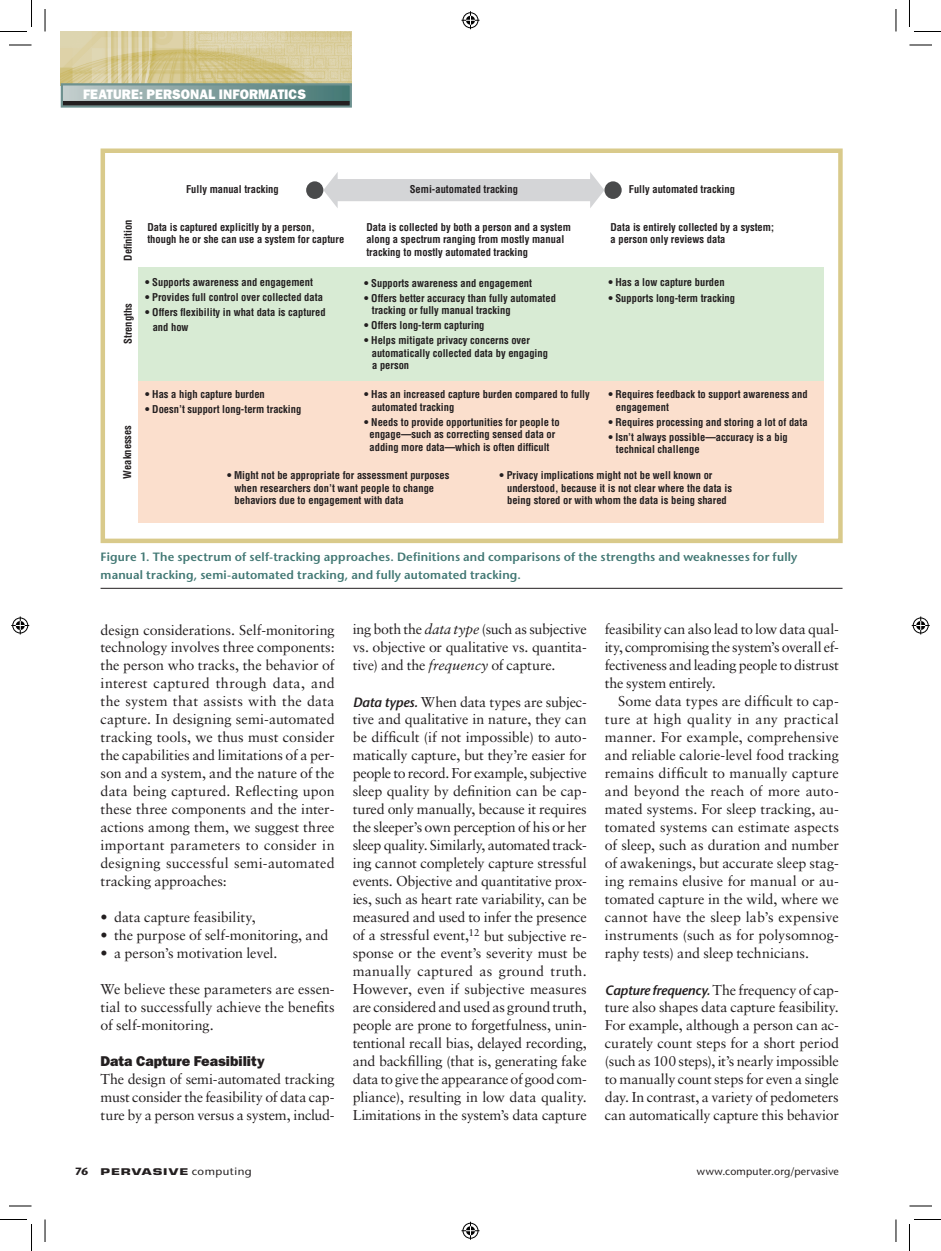
<style>
.page{position:relative;width:941px;height:1251px;background:#fff}
.page>*{position:absolute;margin:0;border:0;box-sizing:border-box;transform-origin:0 0}
.t1{font:14.25px/18px "Sabon LT Std";letter-spacing:-.005em;color:#231f20;text-align:justify}
.t2{font:14.25px "ITC Franklin Gothic Std Hvy";color:#231f20}
.t3{font:13.8px "ITC Franklin Gothic Std Hvy";letter-spacing:.01em;color:#fff;scale:.95 1}
.t4{font:600 12px/18px "Stone Sans Std";letter-spacing:.015em;color:#427874}
.t5{font:700 condensed 10.5px/12.6px "Helvetica LT Std";color:#231f20}
.t6{font:500 10.5px "Stone Sans Std";letter-spacing:.02em;color:#231f20}
.t7{font:700 9px "Eurostile LT Std";letter-spacing:.07em;color:#231f20;scale:1.5 1}
.s1{font-style:italic}
.s2{font-family:"Stone Sans Std";font-weight:600;font-style:italic;font-size:13.5px}
.s3{font-family:"Stone Sans Std";font-size:10.5px}
.s4{font-family:"Stone Sans Std";font-weight:500;font-size:10.5px}
</style>
<div class="page">
<img style="left:61px;top:32px;width:291px;height:51px">
<div style="left:62px;top:84px;width:289px;height:22px;background:linear-gradient(to right,#c1caca,#427572)"></div>
<div style="left:61px;top:83px;width:291px;height:25px;border:2px solid #6d918f"></div>
<hr style="left:63px;top:101px;width:286px;height:4px;background:#231f20">
<hr style="left:100px;top:588px;width:742px;height:1px;background:#231f20">
<div style="left:100px;top:148px;width:742px;height:395px;border:4px solid #d9ca8b"></div>
<svg style="left:323px;top:172px;width:281px;height:36px"></svg>
<div style="left:138px;top:381px;width:685px;height:142px;background:#fbdfcd"></div>
<div style="left:138px;top:267px;width:685px;height:114px;background:#d8ebd4"></div>
<div style="left:604px;top:181px;width:17px;height:18px;background:#494a4b;border-radius:50%"></div>
<div style="left:306px;top:181px;width:17px;height:18px;background:#494a4b;border-radius:50%"></div>
<svg style="left:9px;top:45px;width:23px;height:1px"></svg>
<svg style="left:909px;top:45px;width:23px;height:1px"></svg>
<svg style="left:9px;top:1206px;width:23px;height:1px"></svg>
<svg style="left:909px;top:1206px;width:23px;height:1px"></svg>
<svg style="left:45px;top:9px;width:1px;height:23px"></svg>
<svg style="left:45px;top:1220px;width:1px;height:22px"></svg>
<svg style="left:895px;top:9px;width:1px;height:23px"></svg>
<svg style="left:895px;top:1220px;width:1px;height:22px"></svg>
<svg style="left:0;top:0;width:32px;height:32px"></svg>
<svg style="left:0;top:1219px;width:32px;height:32px"></svg>
<svg style="left:909px;top:0;width:31px;height:32px"></svg>
<svg style="left:909px;top:1219px;width:31px;height:32px"></svg>
<svg style="left:461px;top:11px;width:18px;height:18px"></svg>
<svg style="left:461px;top:1222px;width:18px;height:18px"></svg>
<svg style="left:11px;top:616px;width:18px;height:18px"></svg>
<svg style="left:911px;top:616px;width:18px;height:18px"></svg>
<p class="t3" style="left:83px;top:87px;width:194px">FEATURE: PERSONAL INFORMATICS</p>
<p class="t5" style="left:122px;top:261px;width:43px;rotate:-90deg">Definition</p>
<p class="t5" style="left:122px;top:344px;width:42px;rotate:-90deg">Strengths</p>
<p class="t5" style="left:121px;top:479px;width:55px;rotate:-90deg">Weaknesses</p>
<p class="t5" style="left:186px;top:183px;width:94px">Fully manual tracking</p>
<p class="t5" style="left:410px;top:183px;width:110px">Semi-automated tracking</p>
<p class="t5" style="left:628px;top:183px;width:108px">Fully automated tracking</p>
<p class="t5" style="left:147px;top:220px;width:198px">Data is captured explicitly by a person, though he or she can use a system for capture</p>
<p class="t5" style="left:145px;top:276px;width:169px">• Supports awareness and engagement</p>
<p class="t5" style="left:145px;top:291px;width:179px">• Provides full control over collected data</p>
<p class="t5" style="left:153px;top:305px;width:174px;line-height:15px;text-indent:-7px">• Offers flexibility in what data is captured and how</p>
<p class="t5" style="left:366px;top:220px;width:206px">Data is collected by both a person and a system along a spectrum ranging from mostly manual tracking to mostly automated tracking</p>
<p class="t5" style="left:364px;top:276px;width:169px">• Supports awareness and engagement</p>
<p class="t5" style="left:372px;top:291px;width:186px;text-indent:-7px">• Offers better accuracy than fully automated tracking or fully manual tracking</p>
<p class="t5" style="left:364px;top:319px;width:122px">• Offers long-term capturing</p>
<p class="t5" style="left:372px;top:334px;width:178px;text-indent:-7px">• Helps mitigate privacy concerns over automatically collected data by engaging a person</p>
<p class="t5" style="left:610px;top:220px;width:165px">Data is entirely collected by a system; a person only reviews data</p>
<p class="t5" style="left:608px;top:276px;width:118px">• Has a low capture burden</p>
<p class="t5" style="left:608px;top:291px;width:128px">• Supports long-term tracking</p>
<p class="t5" style="left:145px;top:388px;width:121px">• Has a high capture burden</p>
<p class="t5" style="left:145px;top:403px;width:158px">• Doesn’t support long-term tracking</p>
<p class="t5" style="left:616px;top:388px;width:193px;text-indent:-7px">• Requires feedback to support awareness and engagement</p>
<p class="t5" style="left:608px;top:416px;width:201px">• Requires processing and storing a lot of data</p>
<p class="t5" style="left:616px;top:431px;width:173px;text-indent:-7px">• Isn’t always possible—accuracy is a big technical challenge</p>
<p class="t5" style="left:372px;top:388px;width:219px;text-indent:-7px">• Has an increased capture burden compared to fully automated tracking</p>
<p class="t5" style="left:364px;top:416px;width:197px;text-align:center">• Needs to provide opportunities for people to engage—such as correcting sensed data or adding more data—which is often difficult</p>
<p class="t5" style="left:234px;top:469px;width:216px;text-indent:-7px">• Might not be appropriate for assessment purposes when researchers don’t want people to change behaviors due to engagement with data</p>
<p class="t5" style="left:507px;top:469px;width:226px;text-indent:-7px">• Privacy implications might not be well known or understood, because it is not clear where the data is being stored or with whom the data is being shared</p>
<p class="t4" style="left:100px;top:548px;width:698px">Figure 1. The spectrum of self-tracking approaches. Definitions and comparisons of the strengths and weaknesses for fully manual tracking, semi-automated tracking, and fully automated tracking.</p>
<p class="t1" style="left:100px;top:620px;width:236px">design considerations. Self-monitoring technology involves three components: the person who tracks, the behavior of interest captured through data, and the system that assists with the data capture. In designing semi-automated tracking tools, we thus must consider the capabilities and limitations of a per&shy;son and a system, and the nature of the data being captured. Reflecting upon these three components and the inter&shy;actions among them, we suggest three important parameters to consider in designing successful semi-automated tracking approaches:</p>
<p class="t1" style="left:100px;top:908px;width:157px">• data capture feasibility,</p>
<p class="t1" style="left:100px;top:926px;width:229px">• the purpose of self-monitoring, and</p>
<p class="t1" style="left:100px;top:944px;width:178px">• a person’s motivation level.</p>
<p class="t1" style="left:100px;top:980px;width:236px">We believe these parameters are essen&shy;tial to successfully achieve the benefits of self-monitoring.</p>
<p class="t2" style="left:100px;top:1053px;width:166px">DATA CAPTURE FEASIBILITY</p>
<p class="t1" style="left:100px;top:1070px;width:235px">The design of semi-automated tracking must consider the feasibility of data cap&shy;ture by a person versus a system, includ-</p>
<p class="t1" style="left:352px;top:620px;width:235px">ing both the <span class="s1">data type</span> (such as subjective vs. objective or qualitative vs. quantita&shy;tive) and the <span class="s1">frequency</span> of capture.</p>
<p class="t1" style="left:352px;top:692px;width:236px"><span class="s2">Data types.</span> When data types are subjec&shy;tive and qualitative in nature, they can be difficult (if not impossible) to auto&shy;matically capture, but they’re easier for people to record. For example, subjective sleep quality by definition can be cap&shy;tured only manually, because it requires the sleeper’s own perception of his or her sleep quality. Similarly, automated track&shy;ing cannot completely capture stressful events. Objective and quantitative prox&shy;ies, such as heart rate variability, can be measured and used to infer the presence of a stressful event,<sup>12</sup> but subjective re&shy;sponse or the event’s severity must be manually captured as ground truth.<br>However, even if subjective measures are considered and used as ground truth, people are prone to forgetfulness, unin&shy;tentional recall bias, delayed recording, and backfilling (that is, generating fake data to give the appearance of good com&shy;pliance), resulting in low data quality.<br>Limitations in the system’s data capture</p>
<p class="t1" style="left:604px;top:620px;width:235px">feasibility can also lead to low data qual&shy;ity, compromising the system’s overall ef&shy;fectiveness and leading people to distrust the system entirely.</p>
<p class="t1" style="left:604px;top:692px;width:235px;text-indent:13px">Some data types are difficult to cap&shy;ture at high quality in any practical manner. For example, comprehensive and reliable calorie-level food tracking remains difficult to manually capture and beyond the reach of more auto&shy;mated systems. For sleep tracking, au&shy;tomated systems can estimate aspects of sleep, such as duration and number of awakenings, but accurate sleep stag&shy;ing remains elusive for manual or au&shy;tomated capture in the wild, where we cannot have the sleep lab’s expensive instruments (such as for polysomnog&shy;raphy tests) and sleep technicians.</p>
<p class="t1" style="left:604px;top:980px;width:236px"><span class="s2">Capture frequency.</span> The frequency of cap&shy;ture also shapes data capture feasibility.<br>For example, although a person can ac&shy;curately count steps for a short period (such as 100 steps), it’s nearly impossible to manually count steps for even a single day. In contrast, a variety of pedometers can automatically capture this behavior</p>
<p class="t7" style="left:75px;top:1166px;width:119px"><span class="s3">76</span> PERVASIVE <span class="s4">computing</span></p>
<p class="t6" style="left:697px;top:1165px;width:143px">www.computer.org/pervasive</p>
</div>
